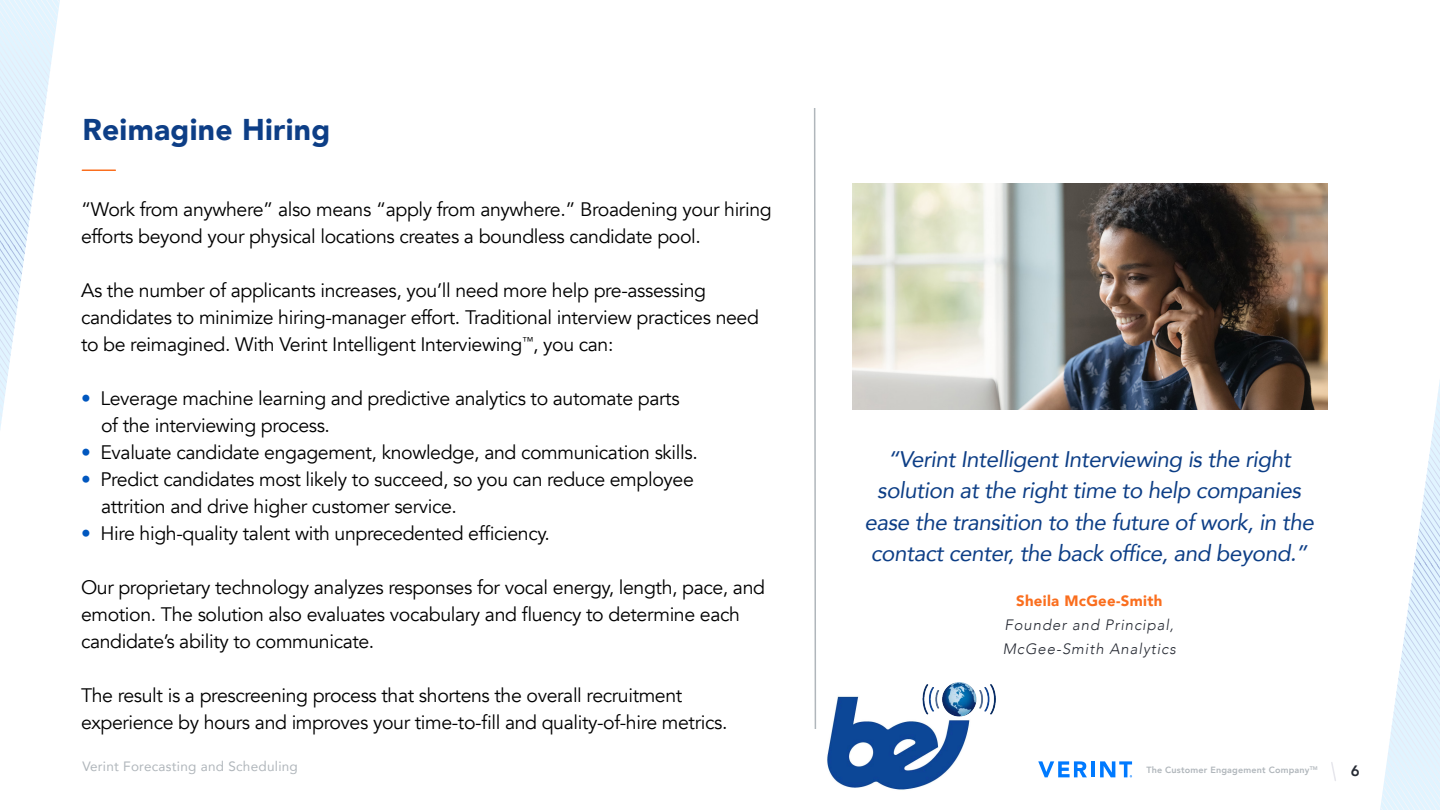
<style>
.page{position:relative;width:1440px;height:810px;background:#fff}
.page>*{position:absolute;margin:0;border:0;box-sizing:border-box;transform-origin:0 0}
.t1{font:900 30px "Avenir";letter-spacing:.01em;color:#0d3e86}
.t2{font:italic 22.5px/31.5px "Avenir";letter-spacing:-.02em;color:#0d3e86;text-align:center}
.t3{font:19.5px/27px "Avenir";letter-spacing:-.02em;color:#000}
.t4{font:italic 300 15px/24px "Avenir";letter-spacing:.06em;color:#262a33}
.t5{font:900 15px "Avenir";letter-spacing:.02em;color:#fa6e1e}
.t6{font:800 15px "Avenir";color:#262a33}
.t7{font:13.5px "Avenir";letter-spacing:.02em;color:#b0b6bb}
.t8{font:800 9px "Avenir";letter-spacing:.02em;color:#b0b6bb}
.s1{color:#0057bf}
</style>
<div class="page">
<svg style="left:1038px;top:761px;width:49px;height:16px"></svg>
<hr style="left:1091px;top:761px;width:3px;height:16px;background:#007aff">
<svg style="left:1100px;top:761px;width:32px;height:16px"></svg>
<svg style="left:1380px;top:380px;width:60px;height:430px"></svg>
<svg style="left:1331px;top:762px;width:5px;height:19px"></svg>
<hr style="left:82px;top:170px;width:33px;height:1px;background:#fa6e1e">
<svg style="left:814px;top:108px;width:3px;height:621px"></svg>
<img style="left:852px;top:183px;width:475px;height:227px">
<svg style="left:0;top:0;width:60px;height:430px"></svg>
<img style="left:827px;top:682px;width:168px;height:108px">
<h1 class="t1" style="left:82px;top:103px;width:249px">Reimagine Hiring</h1>
<p class="t3" style="left:81px;top:196px;width:692px">“Work from anywhere” also means “apply from anywhere.” Broadening your hiring efforts beyond your physical locations creates a boundless candidate pool.</p>
<p class="t3" style="left:81px;top:277px;width:679px">As the number of applicants increases, you’ll need more help pre-assessing candidates to minimize hiring-manager effort. Traditional interview practices need to be reimagined. With Verint Intelligent Interviewing<sup>™</sup>, you can:</p>
<p class="t3" style="left:101px;top:385px;width:580px;text-indent:-20px"><span class="s1">•</span> Leverage machine learning and predictive analytics to automate parts of the interviewing process.</p>
<p class="t3" style="left:81px;top:439px;width:618px"><span class="s1">•</span> Evaluate candidate engagement, knowledge, and communication skills.</p>
<p class="t3" style="left:101px;top:466px;width:594px;text-indent:-20px"><span class="s1">•</span> Predict candidates most likely to succeed, so you can reduce employee attrition and drive higher customer service.</p>
<p class="t3" style="left:81px;top:520px;width:470px"><span class="s1">•</span> Hire high-quality talent with unprecedented efficiency.</p>
<p class="t3" style="left:81px;top:574px;width:685px">Our proprietary technology analyzes responses for vocal energy, length, pace, and emotion. The solution also evaluates vocabulary and fluency to determine each candidate’s ability to communicate.</p>
<p class="t3" style="left:81px;top:682px;width:648px">The result is a prescreening process that shortens the overall recruitment experience by hours and improves your time-to-fill and quality-of-hire metrics.</p>
<p class="t7" style="left:82px;top:756px;width:217px">Verint Forecasting and Scheduling</p>
<p class="t2" style="left:864px;top:443px;width:451px">“Verint Intelligent Interviewing is the right solution at the right time to help companies ease the transition to the future of work, in the contact center, the back office, and beyond.”</p>
<p class="t5" style="left:1016px;top:588px;width:148px">Sheila McGee-Smith</p>
<p class="t4" style="left:1002px;top:613px;width:175px">Founder and Principal,<br>McGee-Smith Analytics</p>
<p class="t8" style="left:1146px;top:763px;width:173px">The Customer Engagement Company<sup>TM</sup></p>
<p class="t6" style="left:1350px;top:759px;width:10px">6</p>
</div>
